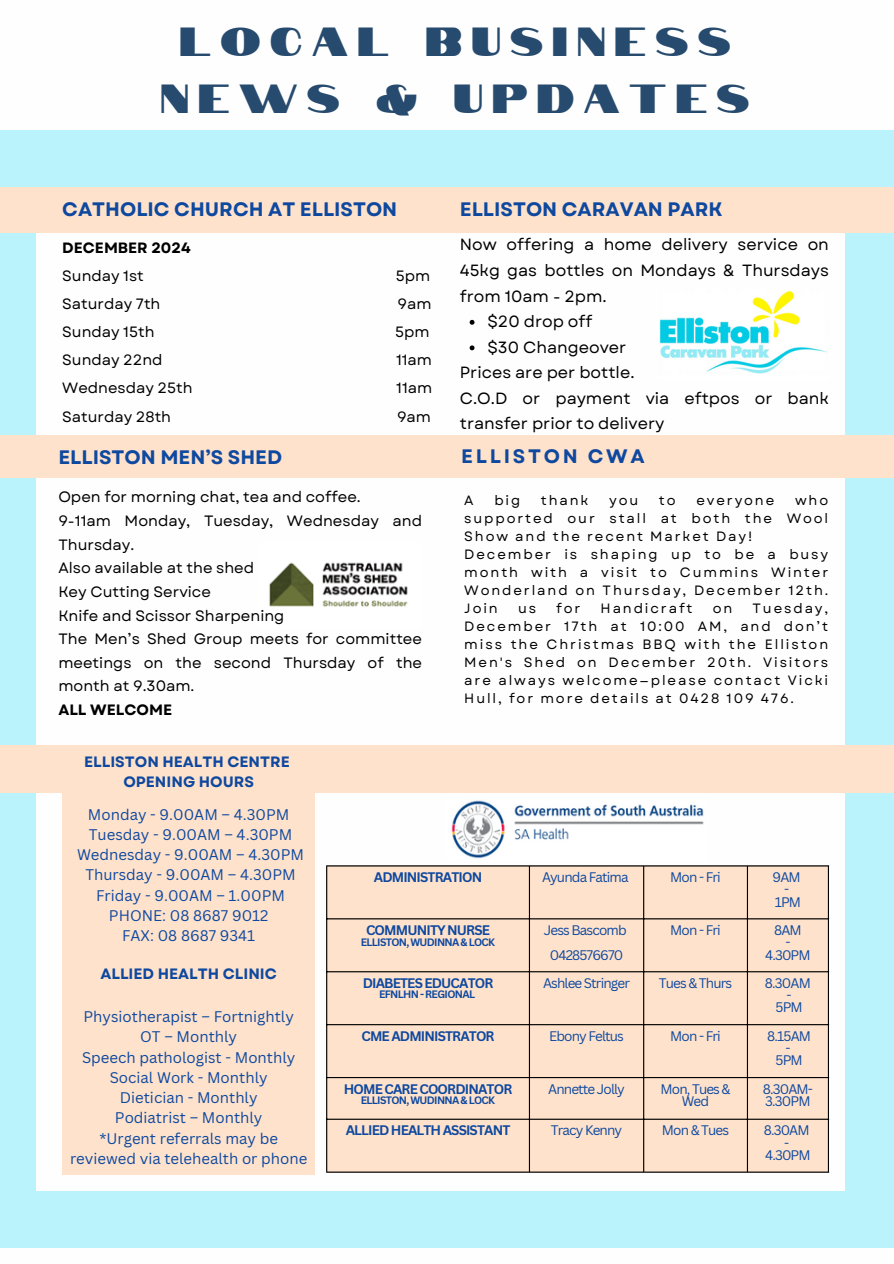
<style>
.page{position:relative;width:894px;height:1264px;background:#fff}
.page>*{position:absolute;margin:0;border:0;box-sizing:border-box;transform-origin:0 0}
.t1{font:40.5px/56.2px "Notable";letter-spacing:.225em;color:#274b6e;text-align:center}
.t2{font:700 19.5px "Garet";color:#0e489f}
.t3{font:700 19.5px "Garet";letter-spacing:.14em;color:#0e489f}
.t4{font:16.2px/25.5px "Garet";color:#000;text-align:justify}
.t5{font:15px/23.7px "Garet";color:#000}
.t6{font:15px/20.2px "Canva Sans";color:#0e489f;text-align:center}
.t7{font:700 15px/20.2px "Garet";color:#0e489f;text-align:center}
.t8{font:700 15px "Garet";color:#000}
.t9{font:13.5px/18px "Garet";letter-spacing:.14em;color:#000;text-align:justify}
.t10{font:13.5px/12.3px "Canva Sans";letter-spacing:-.065em;color:#0e489f;text-align:center}
.t11{font:700 13.5px "Canva Sans";letter-spacing:-.065em;color:#0e489f}
.t12{font:700 10.5px "Canva Sans";letter-spacing:-.065em;color:#0e489f}
.s1{font-weight:700}
</style>
<div class="page">
<div style="left:0;top:0;width:893px;height:1263px;background:#baf3fb"></div>
<div style="left:0;top:0;width:893px;height:129px;background:#fefefe"></div>
<div style="left:0;top:1248px;width:893px;height:15px;background:#fefefe"></div>
<div style="left:36px;top:187px;width:808px;height:1003px;background:#fefefe"></div>
<div style="left:0;top:745px;width:893px;height:47px;background:#fee2cb"></div>
<div style="left:455px;top:434px;width:438px;height:43px;background:#fee2cb"></div>
<div style="left:327px;top:866px;width:500px;height:305px;background:#fee2cb"></div>
<hr style="left:326px;top:866px;width:1px;height:305px;background:#000">
<hr style="left:528px;top:866px;width:2px;height:305px;background:#000">
<hr style="left:643px;top:866px;width:1px;height:305px;background:#000">
<hr style="left:746px;top:866px;width:1px;height:305px;background:#000">
<hr style="left:827px;top:866px;width:1px;height:305px;background:#000">
<hr style="left:326px;top:865px;width:502px;height:1px;background:#000">
<hr style="left:326px;top:918px;width:502px;height:1px;background:#000">
<hr style="left:326px;top:971px;width:502px;height:1px;background:#000">
<hr style="left:326px;top:1024px;width:502px;height:1px;background:#000">
<hr style="left:326px;top:1076px;width:502px;height:2px;background:#000">
<hr style="left:326px;top:1118px;width:502px;height:1px;background:#000">
<hr style="left:326px;top:1171px;width:502px;height:1px;background:#000">
<div style="left:62px;top:762px;width:253px;height:412px;background:#fee2cb"></div>
<img style="left:451px;top:800px;width:253px;height:59px">
<div style="left:0;top:187px;width:893px;height:45px;background:#fee2cb"></div>
<div style="left:0;top:434px;width:460px;height:43px;background:#fee2cb"></div>
<svg style="left:469px;top:320px;width:5px;height:5px"></svg>
<svg style="left:469px;top:345px;width:5px;height:5px"></svg>
<img style="left:659px;top:291px;width:168px;height:83px">
<img style="left:269px;top:562px;width:139px;height:45px">
<p class="t1" style="left:161px;top:8px;width:590px">LOCAL BUSINESS<br>NEWS &amp; UPDATES</p>
<p class="t2" style="left:62px;top:195px;width:336px">CATHOLIC CHURCH AT ELLISTON</p>
<p class="t2" style="left:460px;top:195px;width:264px">ELLISTON CARAVAN PARK</p>
<p class="t8" style="left:62px;top:237px;width:130px">DECEMBER 2024</p>
<p class="t5" style="left:62px;top:264px;width:83px">Sunday 1st</p>
<p class="t5" style="left:395px;top:264px;width:36px">5pm</p>
<p class="t5" style="left:62px;top:292px;width:100px">Saturday 7th</p>
<p class="t5" style="left:397px;top:292px;width:35px">9am</p>
<p class="t5" style="left:62px;top:320px;width:94px">Sunday 15th</p>
<p class="t5" style="left:395px;top:320px;width:36px">5pm</p>
<p class="t5" style="left:62px;top:348px;width:102px">Sunday 22nd</p>
<p class="t5" style="left:396px;top:348px;width:37px">11am</p>
<p class="t5" style="left:62px;top:376px;width:132px">Wednesday 25th</p>
<p class="t5" style="left:396px;top:376px;width:37px">11am</p>
<p class="t5" style="left:62px;top:404px;width:110px">Saturday 28th</p>
<p class="t5" style="left:397px;top:404px;width:35px">9am</p>
<p class="t2" style="left:58px;top:443px;width:225px">ELLISTON MEN’S SHED</p>
<p class="t5" style="left:58px;top:485px;width:365px">Open for morning chat, tea and coffee.<br>9-11am Monday, Tuesday, Wednesday and<br>Thursday.<br>Also available at the shed<br>Key Cutting Service<br>Knife and Scissor Sharpening<br>The Men’s Shed Group meets for committee meetings on the second Thursday of the month at 9.30am.<br><span class="s1">ALL WELCOME</span></p>
<p class="t7" style="left:84px;top:751px;width:207px">ELLISTON HEALTH CENTRE<br>OPENING HOURS</p>
<p class="t4" style="left:460px;top:232px;width:370px">Now offering a home delivery service on 45kg gas bottles on Mondays &amp; Thursdays from 10am - 2pm.</p>
<p class="t4" style="left:487px;top:309px;width:106px">$20 drop off</p>
<p class="t4" style="left:487px;top:334px;width:140px">$30 Changeover</p>
<p class="t4" style="left:460px;top:360px;width:176px">Prices are per bottle.</p>
<p class="t4" style="left:460px;top:385px;width:370px">C.O.D or payment via eftpos or bank transfer prior to delivery</p>
<p class="t3" style="left:461px;top:442px;width:185px">ELLISTON CWA</p>
<p class="t9" style="left:464px;top:491px;width:11px">A</p>
<p class="t9" style="left:494px;top:491px;width:27px">big</p>
<p class="t9" style="left:540px;top:491px;width:49px">thank</p>
<p class="t9" style="left:609px;top:491px;width:31px">you</p>
<p class="t9" style="left:658px;top:491px;width:18px">to</p>
<p class="t9" style="left:696px;top:491px;width:79px">everyone</p>
<p class="t9" style="left:464px;top:491px;width:365px;text-indent:330px">who supported our stall at both the Wool Show and the recent Market Day!</p>
<p class="t9" style="left:464px;top:545px;width:365px">December is shaping up to be a busy month with a visit to Cummins Winter Wonderland on Thursday, December 12th.<br>Join</p>
<p class="t9" style="left:518px;top:599px;width:20px">us</p>
<p class="t9" style="left:556px;top:599px;width:26px">for</p>
<p class="t9" style="left:600px;top:599px;width:93px">Handicraft</p>
<p class="t9" style="left:712px;top:599px;width:21px">on</p>
<p class="t9" style="left:464px;top:599px;width:365px;text-indent:288px">Tuesday, December 17th at 10:00 AM, and don’t miss the Christmas BBQ with the Elliston Men's Shed on December 20th. Visitors are always welcome—please contact Vicki Hull, for more details at 0428 109 476.</p>
<p class="t6" style="left:77px;top:803px;width:228px">Monday - 9.00AM – 4.30PM<br>Tuesday - 9.00AM – 4.30PM<br>Wednesday - 9.00AM – 4.30PM<br>Thursday - 9.00AM – 4.30PM</p>
<p class="t6" style="left:96px;top:884px;width:190px">Friday - 9.00AM – 1.00PM<br>PHONE: 08 8687 9012<br>FAX: 08 8687 9341</p>
<p class="t7" style="left:100px;top:964px;width:178px">ALLIED HEALTH CLINIC</p>
<p class="t6" style="left:82px;top:1006px;width:215px">Physiotherapist – Fortnightly<br>OT – Monthly<br>Speech pathologist - Monthly<br>Social Work - Monthly</p>
<p class="t6" style="left:70px;top:1087px;width:239px">Dietician - Monthly<br>Podiatrist – Monthly<br>*Urgent referrals may be reviewed via telehealth or phone</p>
<h1 class="t11" style="left:374px;top:867px;width:110px">ADMINISTRATION</h1>
<h2 class="t10" style="left:542px;top:870px;width:88px">Ayunda Fatima</h2>
<h2 class="t10" style="left:670px;top:870px;width:52px">Mon - Fri</h2>
<h4 class="t10" style="left:772px;top:870px;width:30px">9AM</h4>
<p class="t10" style="left:784px;top:883px;width:7px">-</p>
<p class="t10" style="left:774px;top:895px;width:28px">1PM</p>
<h4 class="t11" style="left:366px;top:920px;width:125px">COMMUNITY NURSE</h4>
<p class="t12" style="left:360px;top:934px;width:136px">ELLISTON, WUDINNA &amp; LOCK</p>
<p class="t10" style="left:543px;top:923px;width:84px">Jess Bascomb</p>
<h4 class="t10" style="left:549px;top:948px;width:75px">0428576670</h4>
<p class="t10" style="left:670px;top:923px;width:52px">Mon - Fri</p>
<p class="t10" style="left:773px;top:923px;width:29px">8AM</p>
<p class="t10" style="left:785px;top:935px;width:7px">-</p>
<h4 class="t10" style="left:764px;top:948px;width:47px">4.30PM</h4>
<h3 class="t11" style="left:362px;top:973px;width:132px">DIABETES EDUCATOR</h3>
<h4 class="t12" style="left:379px;top:987px;width:97px">EFNLHN - REGIONAL</h4>
<p class="t10" style="left:543px;top:976px;width:88px">Ashlee Stringer</p>
<p class="t10" style="left:658px;top:976px;width:75px">Tues &amp; Thurs</p>
<p class="t10" style="left:764px;top:976px;width:47px">8.30AM</p>
<p class="t10" style="left:786px;top:988px;width:7px">-</p>
<p class="t10" style="left:775px;top:1001px;width:29px">5PM</p>
<p class="t11" style="left:361px;top:1026px;width:135px">CME ADMINISTRATOR</p>
<p class="t10" style="left:549px;top:1029px;width:76px">Ebony Feltus</p>
<p class="t10" style="left:670px;top:1029px;width:52px">Mon - Fri</p>
<p class="t10" style="left:767px;top:1029px;width:45px">8.15AM</p>
<p class="t10" style="left:785px;top:1041px;width:7px">-</p>
<p class="t10" style="left:775px;top:1053px;width:29px">5PM</p>
<p class="t11" style="left:343px;top:1079px;width:170px">HOME CARE COORDINATOR</p>
<p class="t12" style="left:360px;top:1092px;width:136px">ELLISTON, WUDINNA &amp; LOCK</p>
<p class="t10" style="left:548px;top:1082px;width:78px">Annette Jolly</p>
<p class="t10" style="left:660px;top:1082px;width:71px">Mon, Tues &amp;<br>Wed</p>
<p class="t10" style="left:762px;top:1082px;width:52px;text-align:left">8.30AM-<br>3.30PM</p>
<p class="t11" style="left:346px;top:1120px;width:166px">ALLIED HEALTH ASSISTANT</p>
<p class="t10" style="left:550px;top:1123px;width:73px">Tracy Kenny</p>
<p class="t10" style="left:661px;top:1123px;width:69px">Mon &amp; Tues</p>
<p class="t10" style="left:763px;top:1123px;width:47px">8.30AM</p>
<p class="t10" style="left:784px;top:1136px;width:7px">-</p>
<p class="t10" style="left:764px;top:1148px;width:47px">4.30PM</p>
</div>
